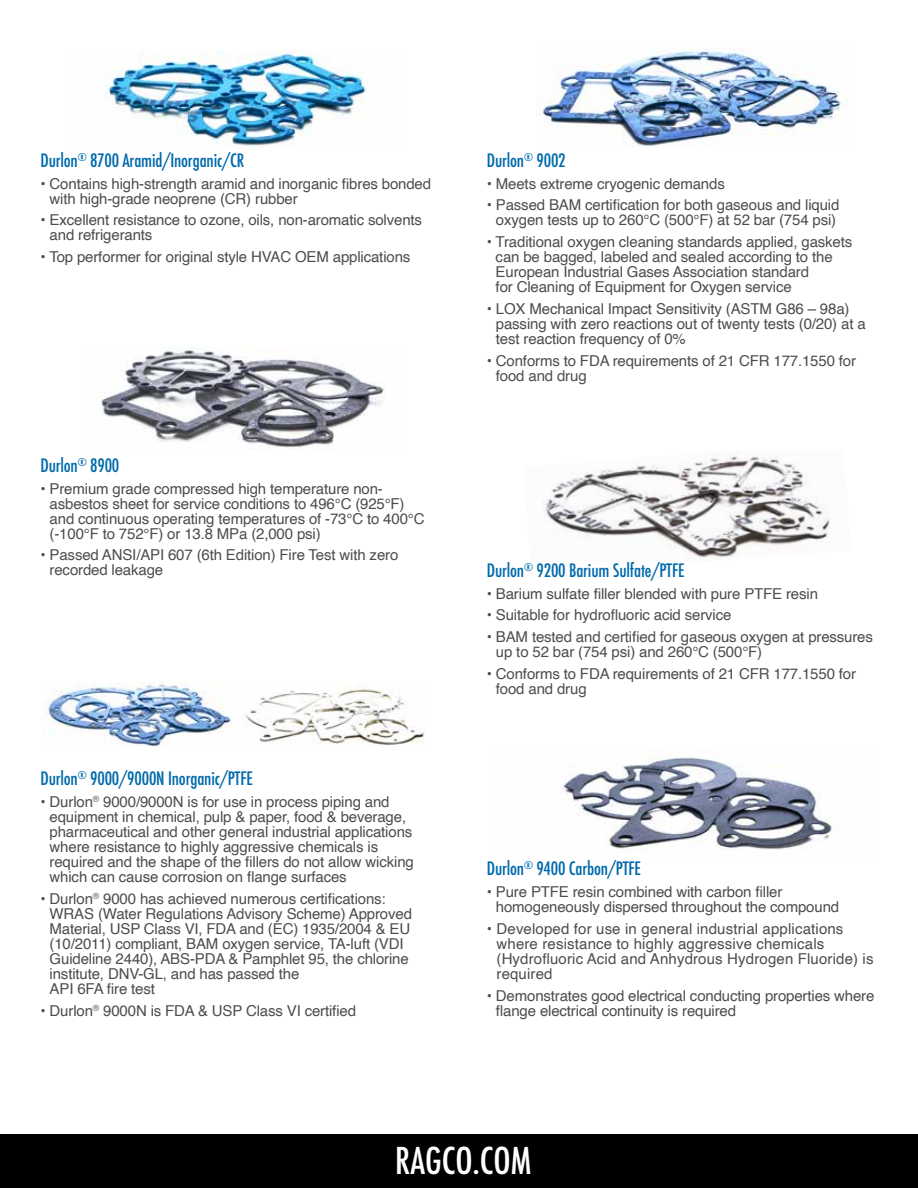
<style>
.page{position:relative;width:918px;height:1188px;background:#fff}
.page>*{position:absolute;margin:0;border:0;box-sizing:border-box;transform-origin:0 0}
.t1{font:500 condensed 36px "Futura";color:#fff}
.t2{font:500 condensed 18px "Futura";letter-spacing:-.01em;color:#006aac}
.t3{font:15px/15px "Helvetica";letter-spacing:-.01em;color:#4d4d4f}
.t4{font:15px/15px "Helvetica";letter-spacing:.01em;color:#4d4d4f}
</style>
<div class="page">
<div style="left:0;top:1134px;width:918px;height:54px;background:#000"></div>
<img style="left:105px;top:50px;width:261px;height:99px">
<img style="left:537px;top:48px;width:310px;height:98px">
<img style="left:100px;top:348px;width:286px;height:102px">
<img style="left:42px;top:682px;width:383px;height:65px">
<img style="left:543px;top:452px;width:287px;height:106px">
<img style="left:561px;top:757px;width:276px;height:94px">
<p class="t2" style="left:40px;top:149px;width:205px">Durlon<sup>®</sup> 8700 Aramid/Inorganic/CR</p>
<p class="t3" style="left:50px;top:176px;width:383px;text-indent:-9px">• Contains high-strength aramid and inorganic fibres bonded with high-grade neoprene (CR) rubber</p>
<p class="t3" style="left:50px;top:213px;width:374px;text-indent:-9px">• Excellent resistance to ozone, oils, non-aromatic solvents and refrigerants</p>
<p class="t3" style="left:40px;top:250px;width:371px">• Top performer for original style HVAC OEM applications</p>
<p class="t2" style="left:40px;top:454px;width:80px">Durlon<sup>®</sup> 8900</p>
<p class="t3" style="left:50px;top:481px;width:376px;text-indent:-9px">• Premium grade compressed high temperature non&shy;asbestos sheet for service conditions to 496°C (925°F) and continuous operating temperatures of -73°C to 400°C (-100°F to 752°F) or 13.8 MPa (2,000 psi)</p>
<p class="t3" style="left:50px;top:548px;width:350px;text-indent:-9px">• Passed ANSI/API 607 (6th Edition) Fire Test with zero recorded leakage</p>
<p class="t2" style="left:40px;top:767px;width:214px">Durlon<sup>®</sup> 9000/9000N Inorganic/PTFE</p>
<p class="t3" style="left:50px;top:795px;width:366px;text-indent:-9px">• Durlon<sup>®</sup> 9000/9000N is for use in process piping and equipment in chemical, pulp &amp; paper, food &amp; beverage, pharmaceutical and other general industrial applications where resistance to highly aggressive chemicals is required and the shape of the fillers do not allow wicking which can cause corrosion on flange surfaces</p>
<p class="t3" style="left:50px;top:891px;width:364px;text-indent:-9px">• Durlon<sup>®</sup> 9000 has achieved numerous certifications:<br>WRAS (Water Regulations Advisory Scheme) Approved Material, USP Class VI, FDA and (EC) 1935/2004 &amp; EU (10/2011) compliant, BAM oxygen service, TA-luft (VDI Guideline 2440), ABS-PDA &amp; Pamphlet 95, the chlorine institute, DNV-GL, and has passed the<br>API 6FA fire test</p>
<p class="t3" style="left:41px;top:1003px;width:317px">• Durlon<sup>®</sup> 9000N is FDA &amp; USP Class VI certified</p>
<p class="t2" style="left:487px;top:149px;width:80px">Durlon<sup>®</sup> 9002</p>
<p class="t3" style="left:487px;top:176px;width:240px">• Meets extreme cryogenic demands</p>
<p class="t3" style="left:487px;top:198px;width:354px;text-align:center">• Passed BAM certification for both gaseous and liquid oxygen tests up to 260°C (500°F) at 52 bar (754 psi)</p>
<p class="t3" style="left:496px;top:235px;width:358px;text-indent:-9px">• Traditional oxygen cleaning standards applied, gaskets can be bagged, labeled and sealed according to the European Industrial Gases Association standard<br>for Cleaning of Equipment for Oxygen service</p>
<p class="t3" style="left:496px;top:302px;width:371px;text-indent:-9px">• LOX Mechanical Impact Sensitivity (ASTM G86 – 98a) passing with zero reactions out of twenty tests (0/20) at a test reaction frequency of 0%</p>
<p class="t3" style="left:496px;top:353px;width:362px;text-indent:-9px">• Conforms to FDA requirements of 21 CFR 177.1550 for food and drug</p>
<p class="t2" style="left:487px;top:559px;width:199px">Durlon<sup>®</sup> 9200 Barium Sulfate/PTFE</p>
<p class="t3" style="left:487px;top:586px;width:333px">• Barium sulfate filler blended with pure PTFE resin</p>
<p class="t3" style="left:487px;top:608px;width:246px">• Suitable for hydrofluoric acid service</p>
<p class="t3" style="left:496px;top:630px;width:379px;text-indent:-9px">• BAM tested and certified for gaseous oxygen at pressures up to 52 bar (754 psi) and 260°C (500°F)</p>
<p class="t3" style="left:496px;top:667px;width:362px;text-indent:-9px">• Conforms to FDA requirements of 21 CFR 177.1550 for food and drug</p>
<p class="t2" style="left:487px;top:857px;width:156px">Durlon<sup>®</sup> 9400 Carbon/PTFE</p>
<p class="t3" style="left:496px;top:885px;width:345px;text-indent:-9px">• Pure PTFE resin combined with carbon filler homogeneously dispersed throughout the compound</p>
<p class="t4" style="left:497px;top:921px;width:379px;text-indent:-10px">• Developed for use in general industrial applications where resistance to highly aggressive chemicals (Hydrofluoric Acid and Anhydrous Hydrogen Fluoride) is required</p>
<p class="t3" style="left:496px;top:988px;width:380px;text-indent:-9px">• Demonstrates good electrical conducting properties where flange electrical continuity is required</p>
<h1 class="t1" style="left:395px;top:1138px;width:137px">RAGCO.COM</h1>
</div>
